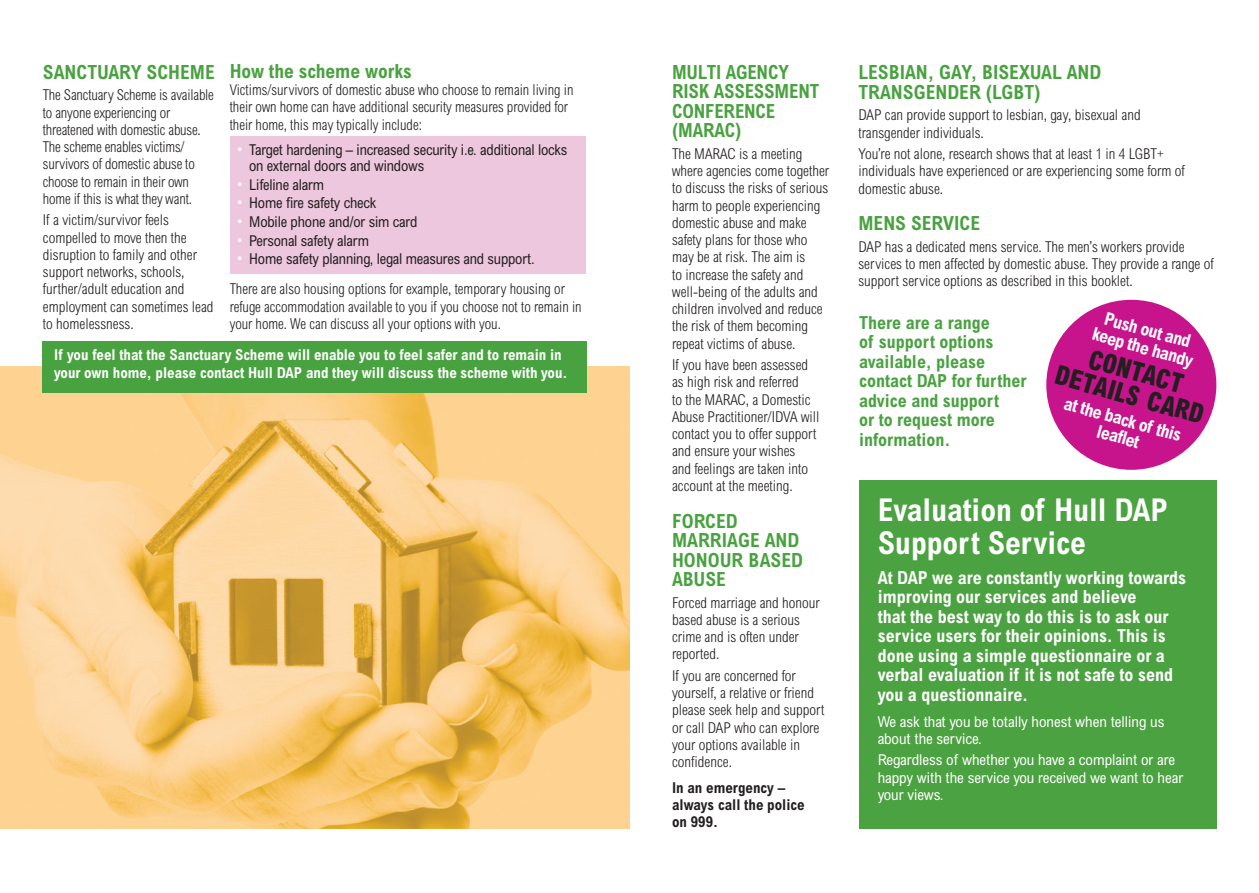
<style>
.page{position:relative;width:1259px;height:893px;background:#fff}
.page>*{position:absolute;margin:0;border:0;box-sizing:border-box;transform-origin:0 0}
.t1{font:700 condensed 31.5px/33px "Arial";color:#fff}
.t2{font:800 condensed 27px/24.2px "Arial";color:#231f20;text-align:center}
.t3{font:700 condensed 19.5px/19.5px "Arial";color:#49a240}
.t4{font:700 condensed 18px/19.5px "Arial";color:#fff;text-align:center}
.t5{font:700 condensed 18px/19.5px "Arial";color:#49a240}
.t6{font:300 condensed 15px/17.2px "Arial";color:#231f20}
.t7{font:condensed 15px/16.5px "Arial";letter-spacing:-.01em;color:#231f20}
.t8{font:condensed 15px/17.2px "Arial";color:#fff}
.t9{font:700 condensed 15px/17.2px "Arial";color:#fff}
.t10{font:700 condensed 15px/17.2px "Arial";color:#231f20}
.s1{font-size:16.5px;color:#fff}
.s2{font-weight:400;font-size:16.5px;color:#fff}
.s3{font-weight:400}
</style>
<div class="page">
<img style="left:0;top:367px;width:629px;height:461px">
<div style="left:859px;top:480px;width:357px;height:349px;background:#4ba240"></div>
<div style="left:1046px;top:300px;width:170px;height:170px;background:#c7148c;border-radius:50%"></div>
<div style="left:230px;top:136px;width:356px;height:137px;background:#edc7de"></div>
<div style="left:43px;top:341px;width:544px;height:51px;background:#49a240"></div>
<h3 class="t3" style="left:230px;top:61px;width:184px">How the scheme works</h3>
<p class="t6" style="left:230px;top:81px;width:345px">Victims/survivors of domestic abuse who choose to remain living in their own home can have additional security measures provided for their home, this may typically include:</p>
<p class="t7" style="left:249px;top:141px;width:320px;text-indent:-12px"><span class="s1">•</span> Target hardening – increased security i.e. additional locks on external doors and windows</p>
<p class="t7" style="left:237px;top:176px;width:89px"><span class="s1">•</span> Lifeline alarm</p>
<p class="t7" style="left:237px;top:195px;width:141px"><span class="s1">•</span> Home fire safety check</p>
<p class="t7" style="left:237px;top:213px;width:182px"><span class="s1">•</span> Mobile phone and/or sim card</p>
<p class="t7" style="left:237px;top:232px;width:133px"><span class="s1">•</span> Personal safety alarm</p>
<p class="t6" style="left:230px;top:244px;width:336px;line-height:30px;text-indent:8px"><span class="s2">•</span> <span class="s3">Home safety planning, legal measures and support.<br></span>There are also housing options for example, temporary housing or</p>
<p class="t6" style="left:230px;top:298px;width:353px">refuge accommodation available to you if you choose not to remain in your home. We can discuss all your options with you.</p>
<h3 class="t3" style="left:43px;top:62px;width:173px">SANCTUARY SCHEME</h3>
<p class="t6" style="left:43px;top:87px;width:172px">The Sanctuary Scheme is available to anyone experiencing or threatened with domestic abuse.<br>The scheme enables victims/ survivors of domestic abuse to choose to remain in their own home if this is what they want.</p>
<p class="t6" style="left:43px;top:212px;width:172px">If a victim/survivor feels compelled to move then the disruption to family and other support networks, schools, further/adult education and employment can sometimes lead to homelessness.</p>
<p class="t9" style="left:54px;top:346px;width:515px">If you feel that the Sanctuary Scheme will enable you to feel safer and to remain in your own home, please contact Hull DAP and they will discuss the scheme with you.</p>
<h3 class="t3" style="left:672px;top:62px;width:149px">MULTI AGENCY<br>RISK ASSESSMENT<br>CONFERENCE (MARAC)</h3>
<p class="t6" style="left:672px;top:145px;width:159px">The MARAC is a meeting where agencies come together to discuss the risks of serious harm to people experiencing domestic abuse and make safety plans for those who may be at risk. The aim is<br>to increase the safety and well-being of the adults and children involved and reduce the risk of them becoming repeat victims of abuse.</p>
<p class="t6" style="left:672px;top:356px;width:149px">If you have been assessed as high risk and referred<br>to the MARAC, a Domestic<br>Abuse Practitioner/IDVA will contact you to offer support and ensure your wishes<br>and feelings are taken into account at the meeting.</p>
<h3 class="t3" style="left:672px;top:511px;width:132px">FORCED<br>MARRIAGE AND<br>HONOUR BASED<br>ABUSE</h3>
<p class="t6" style="left:672px;top:594px;width:149px">Forced marriage and honour based abuse is a serious crime and is often under reported.</p>
<p class="t6" style="left:672px;top:667px;width:154px">If you are concerned for yourself, a relative or friend please seek help and support or call DAP who can explore your options available in confidence.</p>
<p class="t10" style="left:672px;top:779px;width:134px">In an emergency – always call the police on 999.</p>
<h3 class="t3" style="left:858px;top:63px;width:244px">LESBIAN, GAY, BISEXUAL AND<br>TRANSGENDER (LGBT)</h3>
<p class="t6" style="left:858px;top:107px;width:284px">DAP can provide support to lesbian, gay, bisexual and transgender individuals.</p>
<p class="t6" style="left:858px;top:145px;width:328px">You’re not alone, research shows that at least 1 in 4 LGBT+ individuals have experienced or are experiencing some form of domestic abuse.</p>
<h3 class="t3" style="left:858px;top:214px;width:123px">MENS SERVICE</h3>
<p class="t6" style="left:858px;top:238px;width:357px">DAP has a dedicated mens service. The men’s workers provide services to men affected by domestic abuse. They provide a range of support service options as described in this booklet.</p>
<p class="t5" style="left:859px;top:313px;width:169px">There are a range<br>of support options available, please contact DAP for further advice and support<br>or to request more information.</p>
<p class="t4" style="left:1100px;top:307px;width:105px;line-height:18px;rotate:16deg">Push out and keep the handy</p>
<h2 class="t2" style="left:1066px;top:338px;width:155px;rotate:16deg">CONTACT<br>DETAILS CARD</h2>
<p class="t4" style="left:1067px;top:394px;width:123px;line-height:18px;rotate:16deg">at the back of this leafl et</p>
<h1 class="t1" style="left:878px;top:493px;width:292px">Evaluation of Hull DAP<br>Support Service</h1>
<p class="t4" style="left:878px;top:568px;width:310px;text-align:left">At DAP we are constantly working towards improving our services and believe<br>that the best way to do this is to ask our service users for their opinions. This is done using a simple questionnaire or a verbal evaluation if it is not safe to send you a questionnaire.</p>
<p class="t8" style="left:878px;top:712px;width:288px">We ask that you be totally honest when telling us about the service.</p>
<p class="t8" style="left:878px;top:751px;width:307px">Regardless of whether you have a complaint or are happy with the service you received we want to hear your views.</p>
</div>
